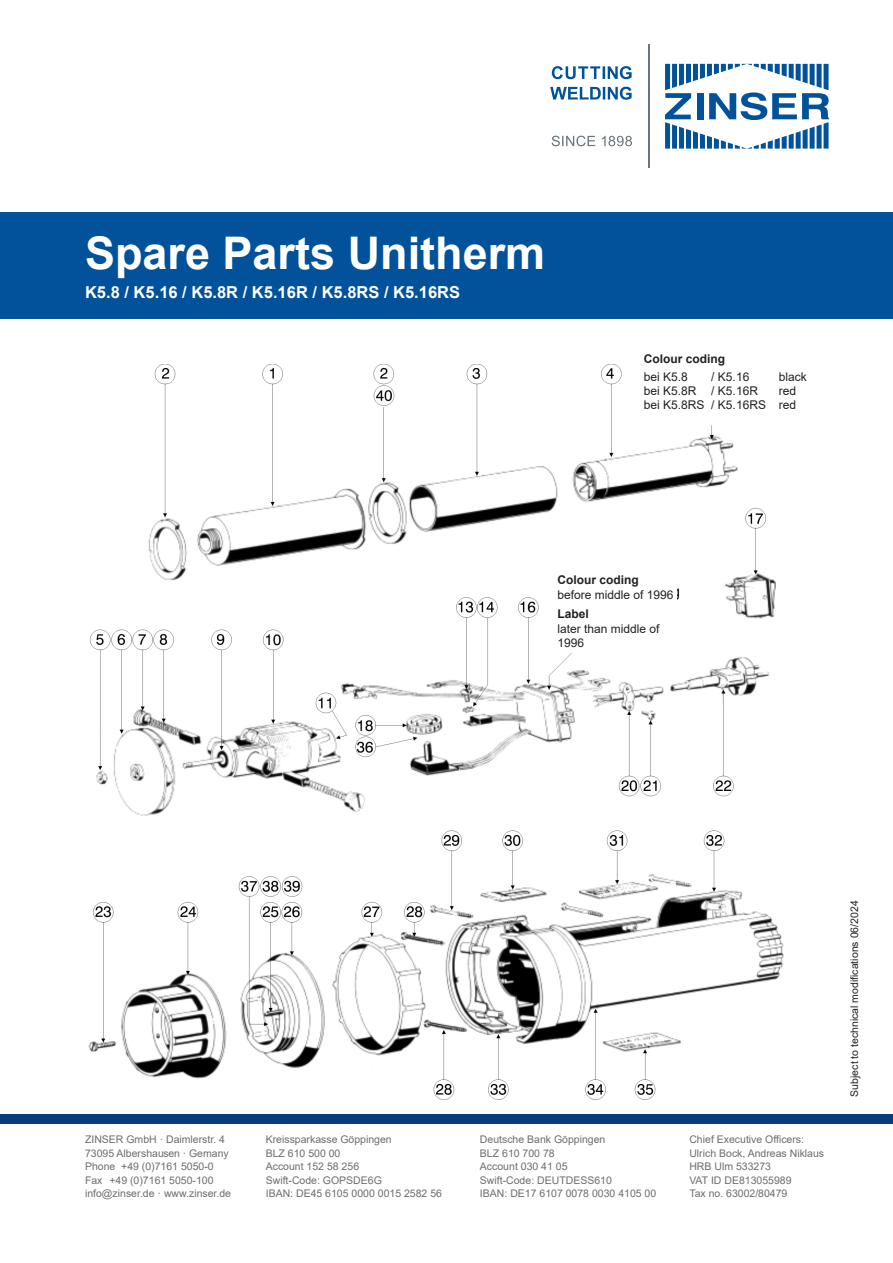
<style>
.page{position:relative;width:893px;height:1263px;background:#fff}
.page>*{position:absolute;margin:0;border:0;box-sizing:border-box;transform-origin:0 0}
.t1{font:700 45px "Arial";color:#fff}
.t2{font:700 16.5px "Arial";color:#fff}
.t3{font:12px/14.4px "Arial";color:#231f20}
.t4{font:700 12px "Arial";color:#231f20}
.t5{font:10.5px "Arial";color:#6c6d70}
.t6{font:10.5px "Arial";color:#231f20}
</style>
<div class="page">
<svg style="left:552px;top:136px;width:80px;height:10px"></svg>
<svg style="left:550px;top:87px;width:82px;height:13px"></svg>
<svg style="left:552px;top:66px;width:80px;height:13px"></svg>
<svg style="left:665px;top:64px;width:164px;height:85px"></svg>
<hr style="left:648px;top:45px;width:2px;height:123px;background:#6a747b">
<div style="left:0;top:1114px;width:893px;height:9px;background:#083d7d"></div>
<div style="left:0;top:213px;width:893px;height:106px;background:#01529a"></div>
<img style="left:88px;top:365px;width:696px;height:735px">
<div style="left:541px;top:576px;width:136px;height:77px;background:#fff"></div>
<p class="t1" style="left:85px;top:222px;width:462px">Spare Parts Unitherm</p>
<p class="t2" style="left:85px;top:280px;width:377px">K5.8 / K5.16 / K5.8R / K5.16R / K5.8RS / K5.16RS</p>
<p class="t4" style="left:644px;top:350px;width:83px">Colour coding</p>
<p class="t3" style="left:644px;top:369px;width:46px">bei K5.8</p>
<p class="t3" style="left:711px;top:369px;width:40px">/ K5.16</p>
<p class="t3" style="left:779px;top:369px;width:30px">black</p>
<p class="t3" style="left:644px;top:383px;width:116px">bei K5.8R / K5.16R</p>
<p class="t3" style="left:779px;top:383px;width:19px">red</p>
<p class="t3" style="left:644px;top:398px;width:154px">bei K5.8RS / K5.16RS red</p>
<p class="t4" style="left:558px;top:572px;width:83px">Colour coding</p>
<p class="t3" style="left:558px;top:587px;width:118px">before middle of 1996</p>
<p class="t4" style="left:558px;top:606px;width:33px">Label</p>
<p class="t3" style="left:558px;top:621px;width:104px">later than middle of<br>1996</p>
<p class="t5" style="left:85px;top:1132px;width:142px">ZINSER GmbH · Daimlerstr. 4</p>
<p class="t5" style="left:85px;top:1146px;width:145px">73095 Albershausen · Gemany</p>
<p class="t5" style="left:85px;top:1159px;width:130px">Phone +49 (0)7161 5050-0</p>
<p class="t5" style="left:85px;top:1173px;width:130px">Fax +49 (0)7161 5050-100</p>
<p class="t5" style="left:85px;top:1186px;width:148px">info@zinser.de · www.zinser.de</p>
<p class="t5" style="left:266px;top:1132px;width:128px">Kreissparkasse Göppingen</p>
<p class="t5" style="left:266px;top:1146px;width:76px">BLZ 610 500 00</p>
<p class="t5" style="left:266px;top:1159px;width:95px">Account 152 58 256</p>
<p class="t5" style="left:266px;top:1173px;width:118px">Swift-Code: GOPSDE6G</p>
<p class="t5" style="left:266px;top:1186px;width:178px">IBAN: DE45 6105 0000 0015 2582 56</p>
<p class="t5" style="left:480px;top:1132px;width:127px">Deutsche Bank Göppingen</p>
<p class="t5" style="left:480px;top:1146px;width:76px">BLZ 610 700 78</p>
<p class="t5" style="left:480px;top:1159px;width:89px">Account 030 41 05</p>
<p class="t5" style="left:480px;top:1173px;width:133px">Swift-Code: DEUTDESS610</p>
<p class="t5" style="left:480px;top:1186px;width:178px">IBAN: DE17 6107 0078 0030 4105 00</p>
<p class="t5" style="left:689px;top:1132px;width:116px">Chief Executive Officers:</p>
<p class="t5" style="left:689px;top:1146px;width:136px">Ulrich Bock, Andreas Niklaus</p>
<p class="t5" style="left:689px;top:1159px;width:83px">HRB Ulm 533273</p>
<p class="t5" style="left:689px;top:1173px;width:104px">VAT ID DE813055989</p>
<p class="t5" style="left:689px;top:1186px;width:100px">Tax no. 63002/80479</p>
<p class="t6" style="left:847px;top:1096px;width:198px;rotate:-90deg">Subject to technical modifications 06/2024</p>
</div>
